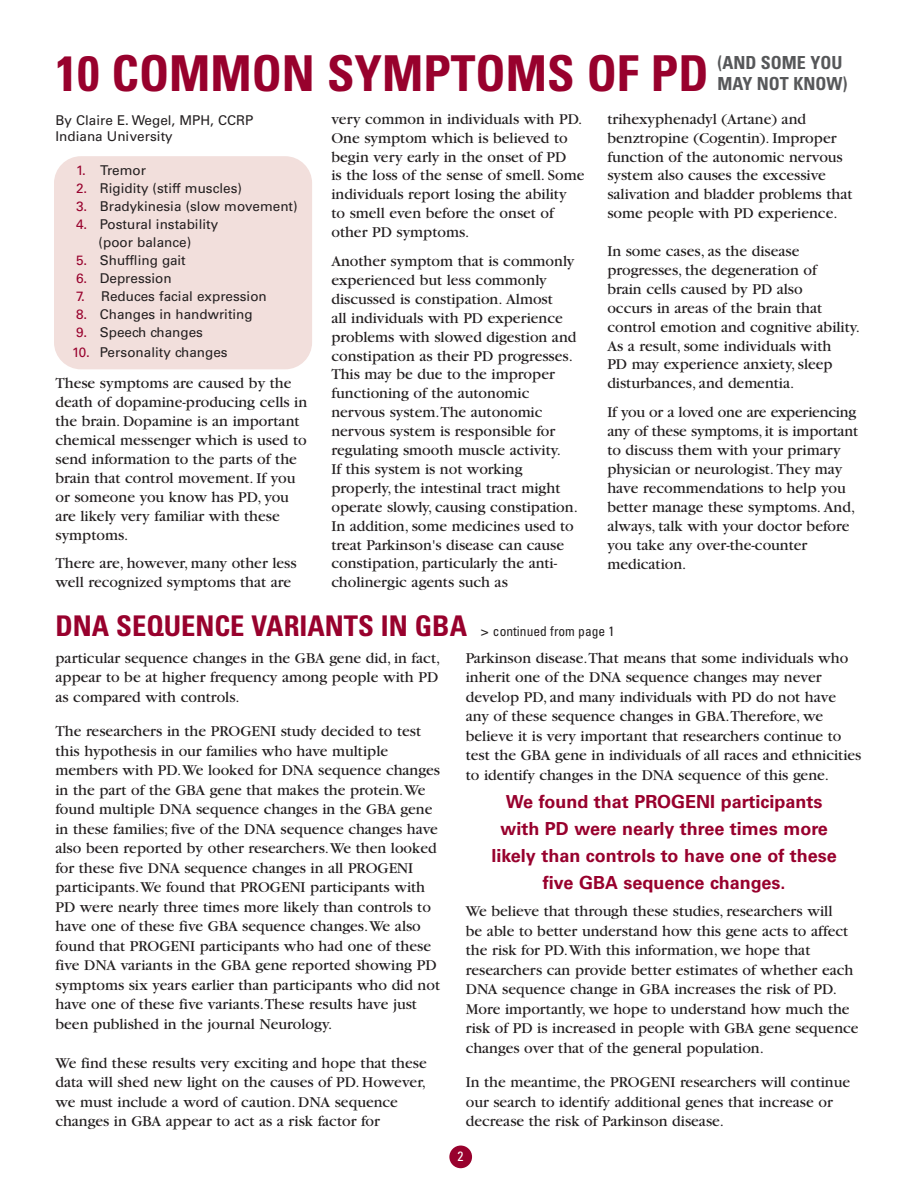
<style>
.page{position:relative;width:918px;height:1188px;background:#fff}
.page>*{position:absolute;margin:0;border:0;box-sizing:border-box;transform-origin:0 0}
.t1{font:700 condensed 49.5px "Univers";color:#98012d}
.t2{font:700 condensed 28.5px "Univers";color:#98012d}
.t3{font:700 18px/27px "Univers";color:#98012d;text-align:center}
.t4{font:700 condensed 18px/21.6px "Univers";color:#57585a}
.t5{font:15.75px/18.9px "Garamond";color:#231f20}
.t6{font:13.5px/16.2px "Univers";color:#231f20}
.t7{font:condensed 13.5px "Univers";color:#fff}
.s1{color:#98012d}
.s2{font-weight:400;font-stretch:normal;font-size:13.5px;color:#231f20}
.s3{font-weight:400;font-size:13.5px;color:#231f20}
</style>
<div class="page">
<div style="left:54px;top:156px;width:258px;height:213px;background:#f2dfdc;border-radius:27px"></div>
<div style="left:449px;top:1146px;width:23px;height:22px;background:#98012d;border-radius:50%"></div>
<h1 class="t1" style="left:56px;top:55px;width:655px">10 COMMON SYMPTOMS OF PD</h1>
<p class="t4" style="left:718px;top:53px;width:131px">(AND SOME YOU<br>MAY NOT KNOW)</p>
<p class="t6" style="left:56px;top:113px;width:199px">By Claire E. Wegel, MPH, CCRP<br>Indiana University</p>
<p class="t6" style="left:76px;top:164px;width:71px"><span class="s1">1.</span> Tremor</p>
<p class="t6" style="left:76px;top:182px;width:167px"><span class="s1">2.</span> Rigidity (stiff muscles)</p>
<p class="t6" style="left:76px;top:200px;width:223px"><span class="s1">3.</span> Bradykinesia (slow movement)</p>
<p class="t6" style="left:76px;top:217px;width:144px;line-height:18px;text-align:center"><span class="s1">4.</span> Postural instability (poor balance)</p>
<p class="t6" style="left:76px;top:254px;width:111px"><span class="s1">5.</span> Shuffling gait</p>
<p class="t6" style="left:76px;top:272px;width:97px"><span class="s1">6.</span> Depression</p>
<p class="t6" style="left:76px;top:290px;width:192px"><span class="s1">7.</span> Reduces facial expression</p>
<p class="t6" style="left:76px;top:308px;width:178px"><span class="s1">8.</span> Changes in handwriting</p>
<p class="t6" style="left:76px;top:326px;width:128px"><span class="s1">9.</span> Speech changes</p>
<p class="t6" style="left:72px;top:345px;width:157px"><span class="s1">10.</span> Personality changes</p>
<p class="t5" style="left:56px;top:375px;width:253px">These symptoms are caused by the death of dopamine-producing cells in the brain. Dopamine is an important chemical messenger which is used to send information to the parts of the brain that control movement. If you or someone you know has PD, you are likely very familiar with these symptoms.</p>
<p class="t5" style="left:56px;top:555px;width:243px">There are, however, many other less well recognized symptoms that are</p>
<p class="t5" style="left:331px;top:111px;width:254px">very common in individuals with PD.<br>One symptom which is believed to begin very early in the onset of PD<br>is the loss of the sense of smell. Some individuals report losing the ability<br>to smell even before the onset of other PD symptoms.</p>
<p class="t5" style="left:331px;top:253px;width:248px">Another symptom that is commonly experienced but less commonly discussed is constipation. Almost<br>all individuals with PD experience problems with slowed digestion and constipation as their PD progresses.<br>This may be due to the improper functioning of the autonomic nervous system.The autonomic nervous system is responsible for regulating smooth muscle activity.<br>If this system is not working properly, the intestinal tract might operate slowly, causing constipation.<br>In addition, some medicines used to treat Parkinson's disease can cause constipation, particularly the anti&shy;cholinergic agents such as</p>
<p class="t5" style="left:607px;top:111px;width:247px">trihexyphenadyl (Artane) and benztropine (Cogentin). Improper function of the autonomic nervous system also causes the excessive salivation and bladder problems that some people with PD experience.</p>
<p class="t5" style="left:607px;top:243px;width:254px">In some cases, as the disease progresses, the degeneration of<br>brain cells caused by PD also<br>occurs in areas of the brain that control emotion and cognitive ability.<br>As a result, some individuals with<br>PD may experience anxiety, sleep disturbances, and dementia.</p>
<p class="t5" style="left:607px;top:404px;width:252px">If you or a loved one are experiencing any of these symptoms, it is important to discuss them with your primary physician or neurologist. They may have recommendations to help you better manage these symptoms. And, always, talk with your doctor before you take any over-the-counter medication.</p>
<h2 class="t2" style="left:56px;top:616px;width:561px">DNA SEQUENCE VARIANTS IN GBA <span class="s2">&gt;</span> <span class="s3">continued from page 1</span></h2>
<p class="t5" style="left:466px;top:650px;width:397px;line-height:19.5px">Parkinson disease.That means that some individuals who inherit one of the DNA sequence changes may never develop PD, and many individuals with PD do not have any of these sequence changes in GBA.Therefore, we believe it is very important that researchers continue to test the GBA gene in individuals of all races and ethnicities to identify changes in the DNA sequence of this gene.</p>
<p class="t5" style="left:56px;top:650px;width:386px;line-height:19.5px">particular sequence changes in the GBA gene did, in fact, appear to be at higher frequency among people with PD as compared with controls.</p>
<p class="t5" style="left:56px;top:723px;width:386px;line-height:19.5px">The researchers in the PROGENI study decided to test this hypothesis in our families who have multiple members with PD.We looked for DNA sequence changes in the part of the GBA gene that makes the protein.We found multiple DNA sequence changes in the GBA gene in these families; five of the DNA sequence changes have also been reported by other researchers.We then looked for these five DNA sequence changes in all PROGENI participants.We found that PROGENI participants with PD were nearly three times more likely than controls to have one of these five GBA sequence changes.We also found that PROGENI participants who had one of these five DNA variants in the GBA gene reported showing PD symptoms six years earlier than participants who did not have one of these five variants.These results have just been published in the journal Neurology.</p>
<p class="t5" style="left:55px;top:1055px;width:373px;line-height:19.5px">We find these results very exciting and hope that these data will shed new light on the causes of PD. However, we must include a word of caution. DNA sequence changes in GBA appear to act as a risk factor for</p>
<p class="t3" style="left:491px;top:790px;width:347px">We found that PROGENI participants with PD were nearly three times more likely than controls to have one of these five GBA sequence changes.</p>
<p class="t5" style="left:466px;top:903px;width:394px;line-height:19.5px">We believe that through these studies, researchers will<br>be able to better understand how this gene acts to affect the risk for PD.With this information, we hope that researchers can provide better estimates of whether each DNA sequence change in GBA increases the risk of PD.<br>More importantly, we hope to understand how much the risk of PD is increased in people with GBA gene sequence changes over that of the general population.</p>
<p class="t5" style="left:466px;top:1074px;width:386px;line-height:19.5px">In the meantime, the PROGENI researchers will continue our search to identify additional genes that increase or decrease the risk of Parkinson disease.</p>
<p class="t7" style="left:458px;top:1151px;width:7px">2</p>
</div>
